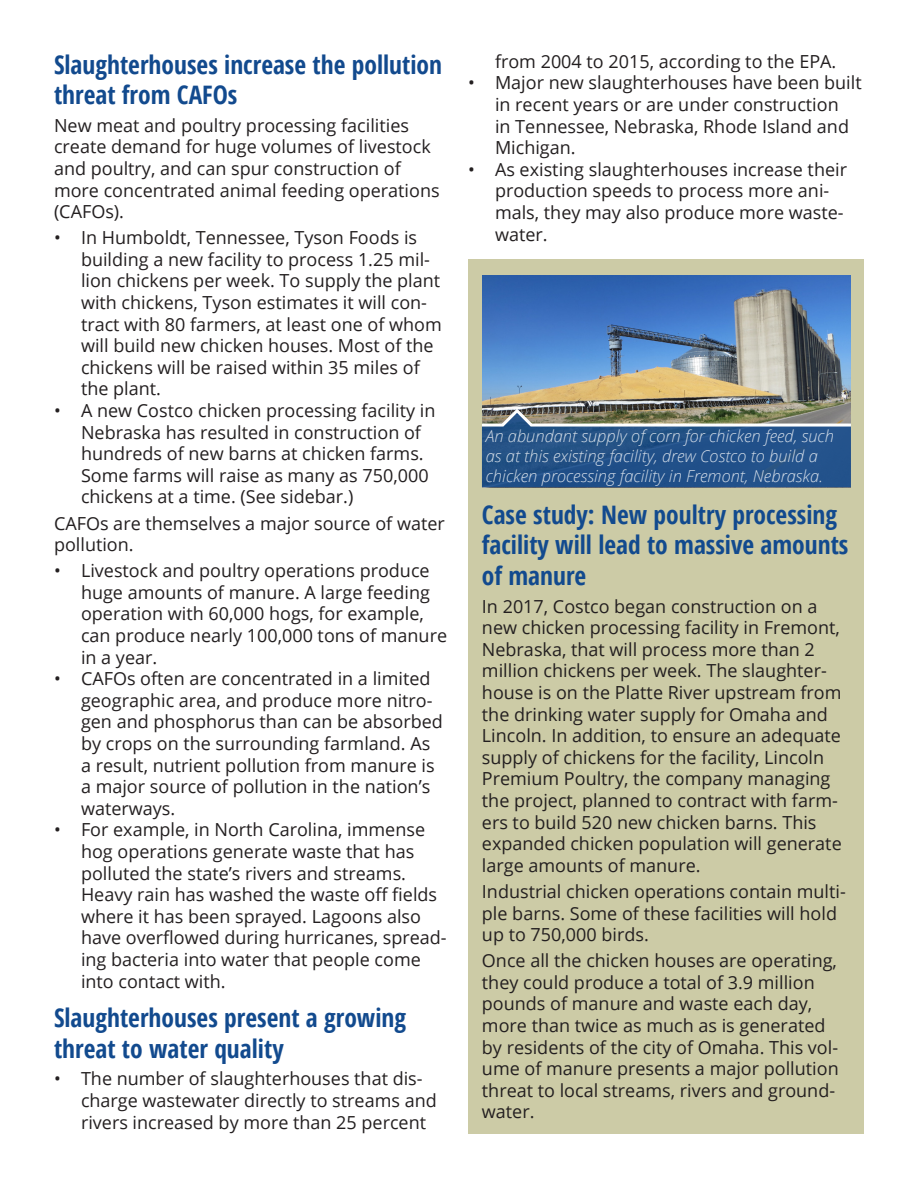
<style>
.page{position:relative;width:918px;height:1188px;background:#fff}
.page>*{position:absolute;margin:0;border:0;box-sizing:border-box;transform-origin:0 0}
.t1{font:700 25.5px/30.6px "Open Sans Condensed";color:#124a8e}
.t2{font:18px/21.6px "Open Sans";color:#231f20}
.t3{font:italic 300 16.5px/19.8px "Open Sans";color:#fff}
</style>
<div class="page">
<div style="left:468px;top:259px;width:396px;height:875px;background:#cccba6"></div>
<img style="left:482px;top:276px;width:368px;height:130px">
<svg style="left:482px;top:406px;width:369px;height:81px;background:#3d6085"></svg>
<p class="t1" style="left:54px;top:48px;width:390px">Slaughterhouses increase the pollution threat from CAFOs</p>
<p class="t2" style="left:54px;top:114px;width:387px">New meat and poultry processing facilities create demand for huge volumes of livestock and poultry, and can spur construction of more concentrated animal feeding operations (CAFOs).</p>
<p class="t2" style="left:81px;top:226px;width:362px;text-indent:-27px">• In Humboldt, Tennessee, Tyson Foods is building a new facility to process 1.25 mil&shy;lion chickens per week. To supply the plant with chickens, Tyson estimates it will con&shy;tract with 80 farmers, at least one of whom will build new chicken houses. Most of the chickens will be raised within 35 miles of the plant.</p>
<p class="t2" style="left:81px;top:399px;width:356px;text-indent:-27px">• A new Costco chicken processing facility in Nebraska has resulted in construction of hundreds of new barns at chicken farms.<br>Some farms will raise as many as 750,000 chickens at a time. (See sidebar.)</p>
<p class="t2" style="left:54px;top:512px;width:392px">CAFOs are themselves a major source of water pollution.</p>
<p class="t2" style="left:81px;top:559px;width:368px;text-indent:-27px">• Livestock and poultry operations produce huge amounts of manure. A large feeding operation with 60,000 hogs, for example, can produce nearly 100,000 tons of manure in a year.</p>
<p class="t2" style="left:81px;top:667px;width:363px;text-indent:-27px">• CAFOs often are concentrated in a limited geographic area, and produce more nitro&shy;gen and phosphorus than can be absorbed by crops on the surrounding farmland. As a result, nutrient pollution from manure is a major source of pollution in the nation’s waterways.</p>
<p class="t2" style="left:81px;top:819px;width:367px;text-indent:-27px">• For example, in North Carolina, immense hog operations generate waste that has polluted the state’s rivers and streams.<br>Heavy rain has washed the waste off fields where it has been sprayed. Lagoons also have overflowed during hurricanes, spread&shy;ing bacteria into water that people come into contact with.</p>
<p class="t1" style="left:54px;top:1002px;width:354px">Slaughterhouses present a growing threat to water quality</p>
<p class="t2" style="left:81px;top:1068px;width:357px;text-indent:-27px">• The number of slaughterhouses that dis&shy;charge wastewater directly to streams and rivers increased by more than 25 percent</p>
<p class="t2" style="left:495px;top:50px;width:343px">from 2004 to 2015, according to the EPA.</p>
<p class="t2" style="left:495px;top:72px;width:368px;text-indent:-27px">• Major new slaughterhouses have been built in recent years or are under construction<br>in Tennessee, Nebraska, Rhode Island and Michigan.</p>
<p class="t2" style="left:495px;top:158px;width:354px;text-indent:-27px">• As existing slaughterhouses increase their production speeds to process more ani&shy;mals, they may also produce more waste&shy;water.</p>
<p class="t3" style="left:486px;top:426px;width:350px">An abundant supply of corn for chicken feed, such as at this existing facility, drew Costco to build a chicken processing facility in Fremont, Nebraska.</p>
<p class="t1" style="left:482px;top:499px;width:368px">Case study: New poultry processing facility will lead to massive amounts of manure</p>
<p class="t2" style="left:482px;top:595px;width:361px">In 2017, Costco began construction on a new chicken processing facility in Fremont, Nebraska, that will process more than 2 million chickens per week. The slaughter&shy;house is on the Platte River upstream from the drinking water supply for Omaha and Lincoln. In addition, to ensure an adequate supply of chickens for the facility, Lincoln Premium Poultry, the company managing the project, planned to contract with farm&shy;ers to build 520 new chicken barns. This expanded chicken population will generate large amounts of manure.</p>
<p class="t2" style="left:482px;top:880px;width:365px">Industrial chicken operations contain multi&shy;ple barns. Some of these facilities will hold up to 750,000 birds.</p>
<p class="t2" style="left:482px;top:949px;width:358px">Once all the chicken houses are operating, they could produce a total of 3.9 million pounds of manure and waste each day, more than twice as much as is generated by residents of the city of Omaha. This vol&shy;ume of manure presents a major pollution threat to local streams, rivers and ground&shy;water.</p>
</div>
